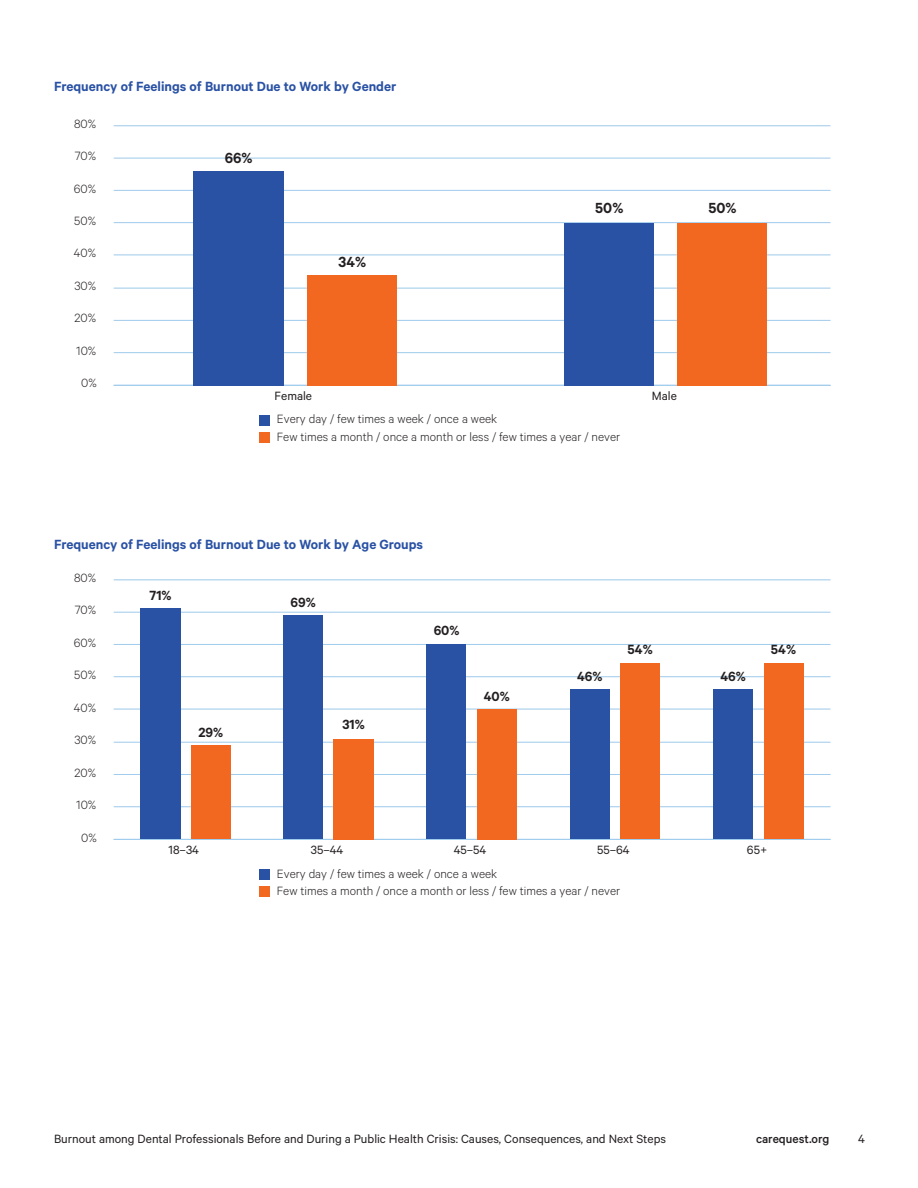
<style>
.page{position:relative;width:918px;height:1188px;background:#fff}
.page>*{position:absolute;margin:0;border:0;box-sizing:border-box;transform-origin:0 0}
.t1{font:600 16.5px "Calibre";color:#231f20}
.t2{font:600 15px "Calibre";color:#2951a4}
.t3{font:600 15px "Calibre";color:#231f20}
.t4{font:300 13.5px/17.2px "Calibre";color:#231f20}
.t5{font:13.5px "Calibre";color:#231f20}
.t6{font:500 13.5px "Calibre";color:#231f20}
</style>
<div class="page">
<hr style="left:114px;top:158px;width:716px;height:1px;background:#a0cced">
<hr style="left:114px;top:190px;width:716px;height:1px;background:#a0cced">
<hr style="left:114px;top:222px;width:716px;height:1px;background:#a0cced">
<hr style="left:114px;top:255px;width:716px;height:1px;background:#a0cced">
<hr style="left:114px;top:288px;width:716px;height:1px;background:#a0cced">
<hr style="left:114px;top:320px;width:716px;height:1px;background:#a0cced">
<hr style="left:114px;top:352px;width:716px;height:1px;background:#a0cced">
<hr style="left:114px;top:125px;width:716px;height:1px;background:#a0cced">
<hr style="left:114px;top:385px;width:716px;height:1px;background:#a0cced">
<div style="left:565px;top:223px;width:89px;height:162px;background:#2951a4"></div>
<div style="left:678px;top:223px;width:89px;height:162px;background:#f26821"></div>
<div style="left:193px;top:171px;width:91px;height:214px;background:#2951a4"></div>
<div style="left:308px;top:275px;width:89px;height:110px;background:#f26821"></div>
<div style="left:259px;top:415px;width:11px;height:10px;background:#2951a4"></div>
<div style="left:259px;top:432px;width:11px;height:11px;background:#f26821"></div>
<hr style="left:114px;top:612px;width:716px;height:1px;background:#a0cced">
<hr style="left:114px;top:644px;width:716px;height:1px;background:#a0cced">
<hr style="left:114px;top:676px;width:716px;height:1px;background:#a0cced">
<hr style="left:114px;top:709px;width:716px;height:1px;background:#a0cced">
<hr style="left:114px;top:742px;width:716px;height:1px;background:#a0cced">
<hr style="left:114px;top:774px;width:716px;height:1px;background:#a0cced">
<hr style="left:114px;top:806px;width:716px;height:1px;background:#a0cced">
<hr style="left:114px;top:580px;width:716px;height:1px;background:#a0cced">
<div style="left:259px;top:869px;width:11px;height:10px;background:#2951a4"></div>
<div style="left:259px;top:886px;width:11px;height:11px;background:#f26821"></div>
<hr style="left:114px;top:839px;width:716px;height:1px;background:#a0cced">
<div style="left:713px;top:690px;width:40px;height:149px;background:#2951a4"></div>
<div style="left:764px;top:664px;width:39px;height:175px;background:#f26821"></div>
<div style="left:570px;top:690px;width:40px;height:149px;background:#2951a4"></div>
<div style="left:620px;top:664px;width:40px;height:175px;background:#f26821"></div>
<div style="left:427px;top:644px;width:39px;height:195px;background:#2951a4"></div>
<div style="left:477px;top:709px;width:40px;height:130px;background:#f26821"></div>
<div style="left:284px;top:615px;width:39px;height:224px;background:#2951a4"></div>
<div style="left:334px;top:739px;width:40px;height:100px;background:#f26821"></div>
<div style="left:140px;top:609px;width:41px;height:230px;background:#2951a4"></div>
<div style="left:191px;top:745px;width:39px;height:94px;background:#f26821"></div>
<p class="t2" style="left:54px;top:77px;width:344px">Frequency of Feelings of Burnout Due to Work by Gender</p>
<p class="t4" style="left:74px;top:114px;width:24px">80%</p>
<p class="t4" style="left:75px;top:147px;width:23px">70%</p>
<p class="t4" style="left:74px;top:179px;width:24px">60%</p>
<p class="t4" style="left:74px;top:212px;width:23px">50%</p>
<p class="t4" style="left:74px;top:244px;width:24px">40%</p>
<p class="t4" style="left:74px;top:277px;width:23px">30%</p>
<p class="t4" style="left:75px;top:309px;width:23px">20%</p>
<p class="t4" style="left:76px;top:341px;width:22px">10%</p>
<p class="t4" style="left:81px;top:374px;width:17px">0%</p>
<p class="t1" style="left:225px;top:148px;width:29px">66%</p>
<p class="t1" style="left:339px;top:252px;width:29px">34%</p>
<p class="t1" style="left:595px;top:198px;width:30px">50%</p>
<p class="t1" style="left:708px;top:198px;width:30px">50%</p>
<p class="t5" style="left:275px;top:388px;width:39px">Female</p>
<p class="t5" style="left:652px;top:388px;width:27px">Male</p>
<p class="t4" style="left:277px;top:410px;width:345px">Every day / few times a week / once a week<br>Few times a month / once a month or less / few times a year / never</p>
<p class="t2" style="left:54px;top:535px;width:371px">Frequency of Feelings of Burnout Due to Work by Age Groups</p>
<p class="t4" style="left:74px;top:568px;width:24px">80%</p>
<p class="t4" style="left:75px;top:601px;width:23px">70%</p>
<p class="t3" style="left:150px;top:587px;width:24px">71%</p>
<p class="t3" style="left:291px;top:593px;width:27px">69%</p>
<p class="t3" style="left:434px;top:622px;width:27px">60%</p>
<p class="t4" style="left:74px;top:633px;width:24px">60%</p>
<p class="t4" style="left:74px;top:666px;width:23px">50%</p>
<p class="t4" style="left:74px;top:698px;width:24px">40%</p>
<p class="t4" style="left:74px;top:731px;width:23px">30%</p>
<p class="t4" style="left:75px;top:763px;width:23px">20%</p>
<p class="t4" style="left:76px;top:796px;width:22px">10%</p>
<p class="t4" style="left:81px;top:828px;width:17px">0%</p>
<p class="t3" style="left:628px;top:641px;width:27px">54%</p>
<p class="t3" style="left:771px;top:641px;width:27px">54%</p>
<p class="t3" style="left:198px;top:723px;width:26px">29%</p>
<p class="t3" style="left:342px;top:716px;width:24px">31%</p>
<p class="t3" style="left:484px;top:687px;width:28px">40%</p>
<p class="t3" style="left:577px;top:668px;width:27px">46%</p>
<p class="t3" style="left:720px;top:668px;width:27px">46%</p>
<p class="t5" style="left:169px;top:842px;width:32px">18–34</p>
<p class="t5" style="left:311px;top:842px;width:34px">35–44</p>
<p class="t5" style="left:454px;top:842px;width:34px">45–54</p>
<p class="t5" style="left:597px;top:842px;width:34px">55–64</p>
<p class="t5" style="left:747px;top:842px;width:22px">65+</p>
<p class="t4" style="left:277px;top:864px;width:345px">Every day / few times a week / once a week<br>Few times a month / once a month or less / few times a year / never</p>
<p class="t5" style="left:54px;top:1131px;width:614px">Burnout among Dental Professionals Before and During a Public Health Crisis: Causes, Consequences, and Next Steps</p>
<p class="t6" style="left:756px;top:1131px;width:75px">carequest.org</p>
<p class="t5" style="left:858px;top:1131px;width:8px">4</p>
</div>
